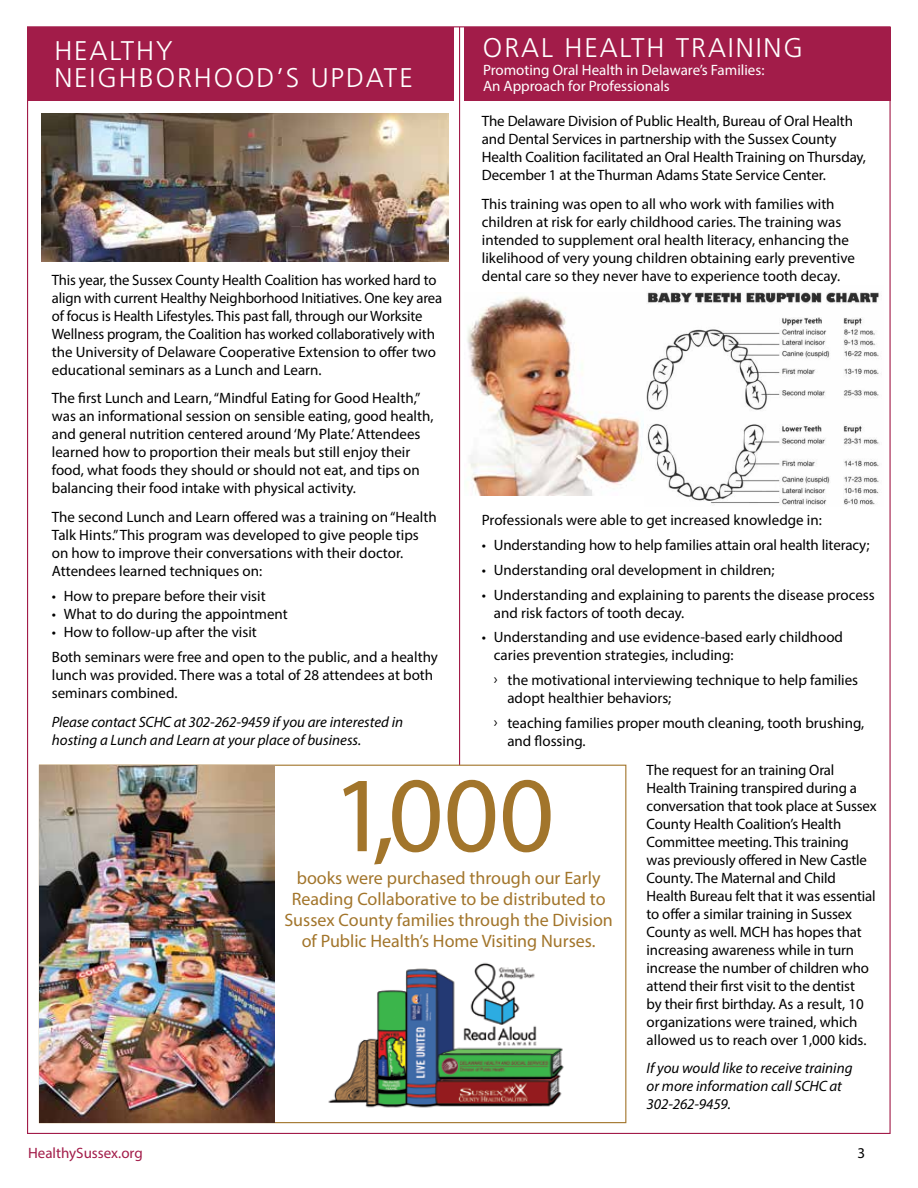
<style>
.page{position:relative;width:918px;height:1188px;background:#fff}
.page>*{position:absolute;margin:0;border:0;box-sizing:border-box;transform-origin:0 0}
.t1{font:108px "Myriad Pro";color:#a2752b}
.t2{font:300 27px/27px "Frutiger";letter-spacing:.07em;color:#fff}
.t3{font:18px/21px "Myriad Pro";color:#a2752b;text-align:center}
.t4{font:15px/18px "Myriad Pro";color:#000}
.t5{font:italic 15px/18px "Myriad Pro";color:#000}
.t6{font:15px/16.5px "Myriad Pro";color:#fff}
.t7{font:15px "Myriad Pro";color:#a21c49}
</style>
<div class="page">
<hr style="left:459px;top:27px;width:1px;height:1085px;background:#a21c49">
<div style="left:39px;top:765px;width:587px;height:358px;background:#fff;border:1px solid #a2752b"></div>
<div style="left:28px;top:27px;width:426px;height:73px;background:#a21c49"></div>
<div style="left:465px;top:27px;width:426px;height:73px;background:#a21c49"></div>
<img style="left:328px;top:962px;width:236px;height:146px">
<img style="left:42px;top:113px;width:407px;height:148px">
<img style="left:467px;top:296px;width:177px;height:200px">
<img style="left:646px;top:292px;width:234px;height:213px">
<img style="left:40px;top:766px;width:234px;height:356px">
<h2 class="t2" style="left:54px;top:37px;width:360px">HEALTHY<br>NEIGHBORHOOD’S UPDATE</h2>
<h2 class="t2" style="left:483px;top:34px;width:321px">ORAL HEALTH TRAINING</h2>
<p class="t6" style="left:483px;top:61px;width:283px">Promoting Oral Health in Delaware’s Families:<br>An Approach for Professionals</p>
<p class="t4" style="left:482px;top:111px;width:386px">The Delaware Division of Public Health, Bureau of Oral Health and Dental Services in partnership with the Sussex County Health Coalition facilitated an Oral Health Training on Thursday, December 1 at the Thurman Adams State Service Center.</p>
<p class="t4" style="left:482px;top:194px;width:375px">This training was open to all who work with families with children at risk for early childhood caries. The training was intended to supplement oral health literacy, enhancing the likelihood of very young children obtaining early preventive dental care so they never have to experience tooth decay.</p>
<p class="t4" style="left:52px;top:270px;width:392px">This year, the Sussex County Health Coalition has worked hard to align with current Healthy Neighborhood Initiatives. One key area of focus is Health Lifestyles. This past fall, through our Worksite Wellness program, the Coalition has worked collaboratively with the University of Delaware Cooperative Extension to offer two educational seminars as a Lunch and Learn.</p>
<p class="t4" style="left:52px;top:389px;width:383px">The first Lunch and Learn, “Mindful Eating for Good Health,” was an informational session on sensible eating, good health, and general nutrition centered around ‘My Plate.’ Attendees learned how to proportion their meals but still enjoy their food, what foods they should or should not eat, and tips on balancing their food intake with physical activity.</p>
<p class="t4" style="left:52px;top:508px;width:386px">The second Lunch and Learn offered was a training on “Health Talk Hints.” This program was developed to give people tips on how to improve their conversations with their doctor.<br>Attendees learned techniques on:</p>
<p class="t4" style="left:52px;top:587px;width:215px">• How to prepare before their visit</p>
<p class="t4" style="left:52px;top:605px;width:238px">• What to do during the appointment</p>
<p class="t4" style="left:52px;top:619px;width:388px;line-height:24.8px">• How to follow-up after the visit<br>Both seminars were free and open to the public, and a healthy</p>
<p class="t4" style="left:52px;top:665px;width:383px">lunch was provided. There was a total of 28 attendees at both seminars combined.</p>
<p class="t5" style="left:52px;top:712px;width:353px">Please contact SCHC at 302-262-9459 if you are interested in hosting a Lunch and Learn at your place of business.</p>
<p class="t4" style="left:482px;top:511px;width:341px">Professionals were able to get increased knowledge in:</p>
<p class="t4" style="left:482px;top:536px;width:389px">• Understanding how to help families attain oral health literacy;</p>
<p class="t4" style="left:482px;top:561px;width:294px">• Understanding oral development in children;</p>
<p class="t4" style="left:494px;top:585px;width:382px;text-indent:-12px">• Understanding and explaining to parents the disease process and risk factors of tooth decay.</p>
<p class="t4" style="left:494px;top:628px;width:351px;text-indent:-12px">• Understanding and use evidence-based early childhood caries prevention strategies, including:</p>
<p class="t4" style="left:507px;top:671px;width:352px;text-indent:-14px">› the motivational interviewing technique to help families adopt healthier behaviors;</p>
<p class="t4" style="left:507px;top:714px;width:359px;text-indent:-14px">› teaching families proper mouth cleaning, tooth brushing, and flossing.</p>
<p class="t4" style="left:647px;top:760px;width:231px">The request for an training Oral Health Training transpired during a conversation that took place at Sussex County Health Coalition’s Health Committee meeting. This training<br>was previously offered in New Castle County. The Maternal and Child Health Bureau felt that it was essential to offer a similar training in Sussex County as well. MCH has hopes that increasing awareness while in turn increase the number of children who attend their first visit to the dentist<br>by their first birthday. As a result, 10 organizations were trained, which allowed us to reach over 1,000 kids.</p>
<p class="t5" style="left:647px;top:1059px;width:207px">If you would like to receive training or more information call SCHC at<br>302-262-9459.</p>
<h1 class="t1" style="left:332px;top:748px;width:224px">1,000</h1>
<p class="t3" style="left:284px;top:867px;width:330px">books were purchased through our Early Reading Collaborative to be distributed to Sussex County families through the Division of Public Health’s Home Visiting Nurses.</p>
<p class="t7" style="left:28px;top:1143px;width:116px">HealthySussex.org</p>
<p class="t4" style="left:857px;top:1144px;width:9px">3</p>
</div>
